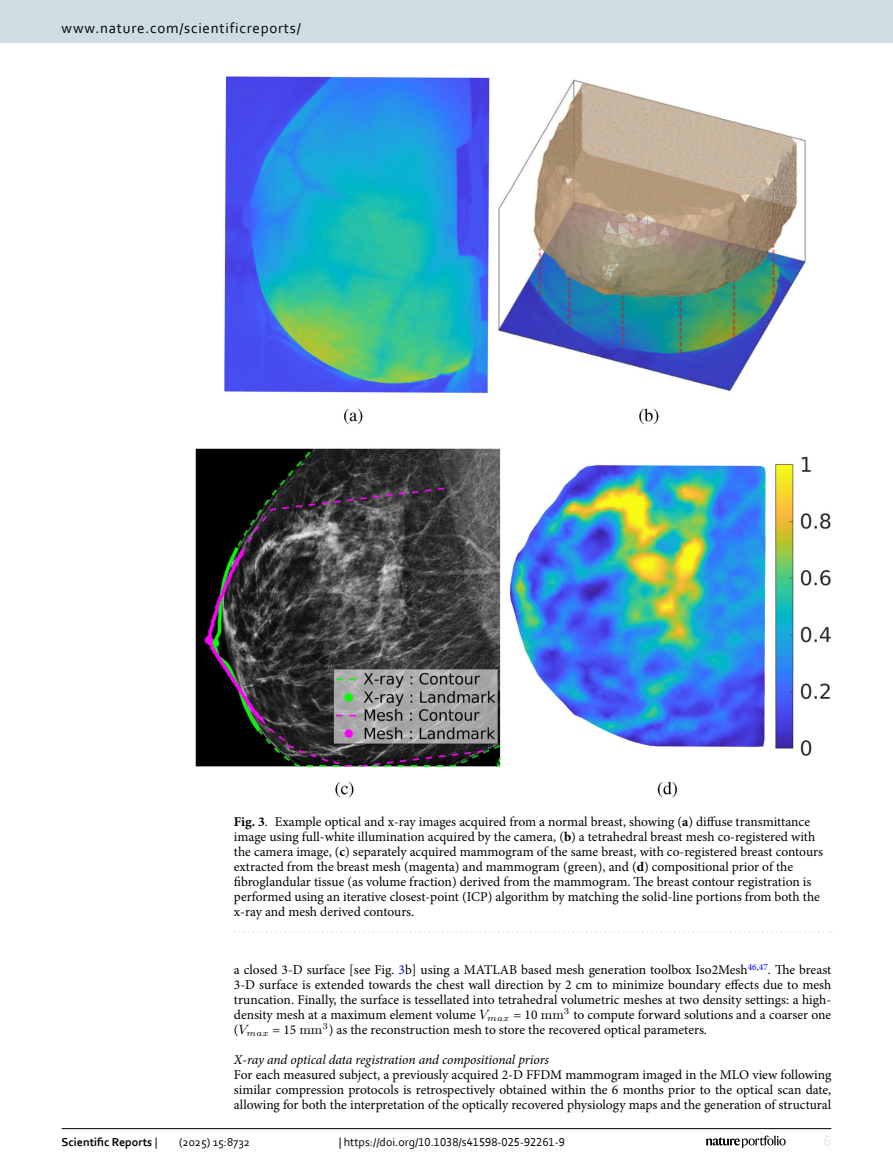
<style>
.page{position:relative;width:893px;height:1174px;background:#fff}
.page>*{position:absolute;margin:0;border:0;box-sizing:border-box;transform-origin:0 0}
.t1{font:15px "Corbel";letter-spacing:.05em;color:#000}
.t2{font:15px "Corbel";color:#d9e4eb}
.Body_Text{font:13.5px/15px "Minion Pro";letter-spacing:-.005em;color:#000;text-align:justify}
.Figure_Caption{font:13.5px/15px "Minion Pro";letter-spacing:-.005em;color:#000}
.Head_3{font:italic 13.5px "Minion Pro";letter-spacing:-.01em;color:#000}
.t3{font:12px "Corbel";color:#000}
.t4{font:700 12px "Corbel";color:#000}
.t5{font:9px "LM Math Italic 6";color:#000}
.s1{font-weight:700}
.s2{color:#00f}
.s3{font-family:"SFRM0900"}
.s4{font-weight:400}
</style>
<div class="page">
<img style="left:195px;top:76px;width:636px;height:722px">
<svg style="left:235px;top:931px;width:597px;height:1px"></svg>
<hr style="left:62px;top:1128px;width:769px;height:1px;background:#000">
<svg style="left:706px;top:1135px;width:80px;height:12px"></svg>
<div style="left:0;top:0;width:893px;height:43px;background:#cedde4"></div>
<p class="t1" style="left:62px;top:18px;width:241px">www.nature.com/scientificreports/</p>
<p class="Figure_Caption" style="left:234px;top:814px;width:591px"><span class="s1">Fig. 3</span>. Example optical and x-ray images acquired from a normal breast, showing (<span class="s1">a</span>) diffuse transmittance image using full-white illumination acquired by the camera, (<span class="s1">b</span>) a tetrahedral breast mesh co-registered with the camera image, (<span class="s1">c</span>) separately acquired mammogram of the same breast, with co-registered breast contours extracted from the breast mesh (magenta) and mammogram (green), and (<span class="s1">d</span>) compositional prior of the fibroglandular tissue (as volume fraction) derived from the mammogram. The breast contour registration is performed using an iterative closest-point (ICP) algorithm by matching the solid-line portions from both the x-ray and mesh derived contours.</p>
<p class="Body_Text" style="left:234px;top:962px;width:599px">a closed 3-D surface [see Fig. <span class="s2">3</span>b] using a MATLAB based mesh generation toolbox Iso2Mesh<sup>46</sup><sup>,</sup><sup>47</sup>. The breast 3-D surface is extended towards the chest wall direction by 2 cm to minimize boundary effects due to mesh truncation. Finally, the surface is tessellated into tetrahedral volumetric meshes at two density settings: a high&shy;density mesh at a maximum element volume</p>
<p class="t5" style="left:479px;top:1014px;width:32px"><sup>V</sup>max</p>
<p class="Body_Text" style="left:513px;top:1007px;width:319px">= 10 <span class="s3">mm</span><sup>3</sup> to compute forward solutions and a coarser one</p>
<p class="Body_Text" style="left:234px;top:1022px;width:6px">(</p>
<p class="t5" style="left:239px;top:1029px;width:32px"><sup>V</sup>max</p>
<p class="Body_Text" style="left:273px;top:1022px;width:436px">= 15 <span class="s3">mm</span><sup>3</sup>) as the reconstruction mesh to store the recovered optical parameters.</p>
<p class="Head_3" style="left:234px;top:1050px;width:317px">X-ray and optical data registration and compositional priors</p>
<p class="Body_Text" style="left:234px;top:1067px;width:599px">For each measured subject, a previously acquired 2-D FFDM mammogram imaged in the MLO view following similar compression protocols is retrospectively obtained within the 6 months prior to the optical scan date, allowing for both the interpretation of the optically recovered physiology maps and the generation of structural</p>
<p class="t4" style="left:62px;top:1134px;width:97px">Scientific Reports <span class="s4">|</span></p>
<p class="t3" style="left:179px;top:1134px;width:72px">(2025) 15:8732</p>
<p class="t3" style="left:339px;top:1134px;width:228px">| https://doi.org/10.1038/s41598-025-92261-9</p>
<p class="t2" style="left:824px;top:1132px;width:9px">6</p>
</div>
